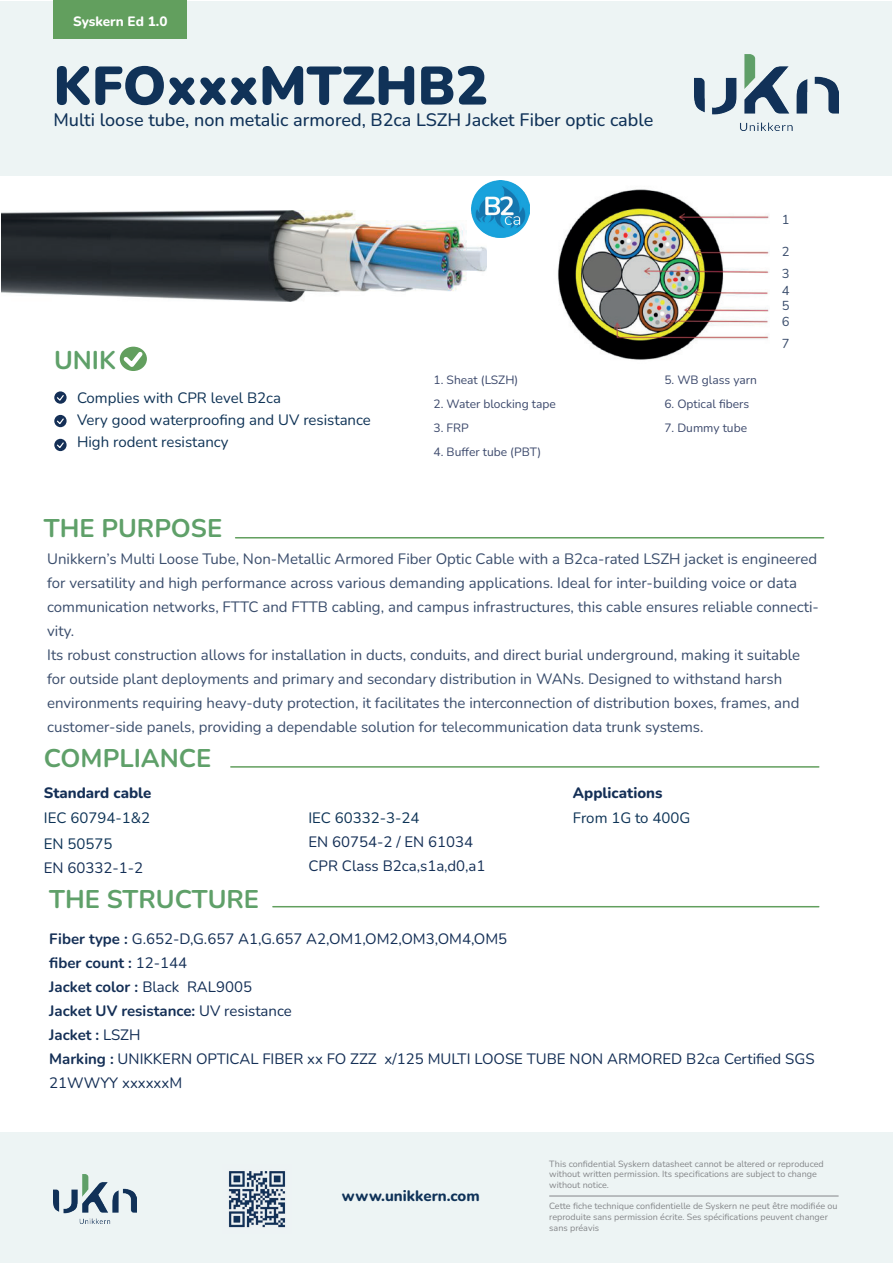
<style>
.page{position:relative;width:893px;height:1263px;background:#fff}
.page>*{position:absolute;margin:0;border:0;box-sizing:border-box;transform-origin:0 0}
.t1{font:900 54px "Nunito";color:#103258}
.t2{font:700 25.5px "Nunito";color:#5fa069}
.t3{font:500 18px "Nunito";color:#103258}
.t4{font:15px/24px "Nunito";color:#3a4d6c}
.t5{font:15px/24px "Nunito";color:#142f56}
.t6{font:15px/22.2px "Nunito";color:#0f3356}
.t7{font:15px/25.5px "Nunito";color:#0d3356}
.t8{font:800 15px "Nunito";color:#142f56}
.t9{font:800 15px "Nunito";color:#0f3258}
.t10{font:800 13.5px "Nunito";color:#fff}
.t11{font:12.9px/22.2px "Nunito";color:#3a4d6c}
.t12{font:12px "Nunito";color:#3c496c}
.t13{font:9px/10.8px "Nunito";color:#848689}
.s1{font-weight:700}
</style>
<div class="page">
<div style="left:0;top:1px;width:891px;height:175px;background:#edf4f4"></div>
<div style="left:53px;top:0;width:134px;height:39px;background:#629f5e"></div>
<img style="left:694px;top:54px;width:144px;height:76px">
<div style="left:0;top:1132px;width:893px;height:131px;background:#edf4f4"></div>
<img style="left:228px;top:1171px;width:58px;height:57px">
<hr style="left:549px;top:1195px;width:290px;height:1px;background:#848689">
<img style="left:54px;top:1175px;width:83px;height:48px">
<img style="left:557px;top:189px;width:213px;height:171px">
<img style="left:2px;top:210px;width:484px;height:92px">
<svg style="left:54px;top:415px;width:13px;height:12px"></svg>
<svg style="left:56px;top:417px;width:9px;height:8px"></svg>
<svg style="left:54px;top:391px;width:13px;height:13px"></svg>
<svg style="left:56px;top:394px;width:9px;height:8px"></svg>
<hr style="left:231px;top:766px;width:588px;height:2px;background:#629f5e">
<hr style="left:273px;top:906px;width:546px;height:1px;background:#629f5e">
<hr style="left:236px;top:537px;width:587px;height:1px;background:#629f5e">
<div style="left:120px;top:347px;width:27px;height:24px;background:#629f5e;border-radius:50%"></div>
<svg style="left:120px;top:348px;width:27px;height:23px"></svg>
<svg style="left:54px;top:439px;width:13px;height:12px"></svg>
<svg style="left:56px;top:441px;width:9px;height:8px"></svg>
<img style="left:472px;top:180px;width:58px;height:58px">
<p class="t10" style="left:73px;top:12px;width:96px">Syskern Ed 1.0</p>
<h1 class="t1" style="left:53px;top:47px;width:436px">KFOxxxMTZHB2</h1>
<p class="t3" style="left:53px;top:107px;width:601px">Multi loose tube, non metalic armored, B2ca LSZH Jacket Fiber optic cable</p>
<h2 class="t2" style="left:54px;top:342px;width:64px">UNIK</h2>
<p class="t6" style="left:77px;top:386px;width:295px">Complies with CPR level B2ca<br>Very good waterproofing and UV resistance<br>High rodent resistancy</p>
<h2 class="t2" style="left:44px;top:510px;width:180px">THE PURPOSE</h2>
<p class="t12" style="left:434px;top:372px;width:86px">1. Sheat (LSZH)</p>
<p class="t12" style="left:434px;top:396px;width:124px">2. Water blocking tape</p>
<p class="t12" style="left:434px;top:420px;width:37px">3. FRP</p>
<p class="t12" style="left:434px;top:444px;width:109px">4. Buffer tube (PBT)</p>
<p class="t12" style="left:664px;top:372px;width:94px">5. WB glass yarn</p>
<p class="t12" style="left:664px;top:396px;width:86px">6. Optical fibers</p>
<p class="t12" style="left:664px;top:420px;width:84px">7. Dummy tube</p>
<p class="t11" style="left:782px;top:208px;width:9px">1</p>
<p class="t11" style="left:782px;top:240px;width:9px">2</p>
<p class="t11" style="left:782px;top:262px;width:9px">3</p>
<p class="t11" style="left:782px;top:279px;width:9px">4</p>
<p class="t11" style="left:782px;top:294px;width:9px">5</p>
<p class="t11" style="left:782px;top:310px;width:9px">6<br>7</p>
<p class="t4" style="left:47px;top:547px;width:773px">Unikkern’s Multi Loose Tube, Non-Metallic Armored Fiber Optic Cable with a B2ca-rated LSZH jacket is engineered for versatility and high performance across various demanding applications. Ideal for inter-building voice or data communication networks, FTTC and FTTB cabling, and campus infrastructures, this cable ensures reliable connecti&shy;vity.<br>Its robust construction allows for installation in ducts, conduits, and direct burial underground, making it suitable for outside plant deployments and primary and secondary distribution in WANs. Designed to withstand harsh environments requiring heavy-duty protection, it facilitates the interconnection of distribution boxes, frames, and customer-side panels, providing a dependable solution for telecommunication data trunk systems.</p>
<h2 class="t2" style="left:44px;top:740px;width:169px">COMPLIANCE</h2>
<p class="t8" style="left:44px;top:782px;width:109px">Standard cable</p>
<p class="t7" style="left:44px;top:805px;width:108px">IEC 60794-1&amp;2<br>EN 50575</p>
<p class="t5" style="left:44px;top:855px;width:101px">EN 60332-1-2</p>
<h2 class="t2" style="left:49px;top:881px;width:211px">THE STRUCTURE</h2>
<p class="t7" style="left:308px;top:805px;width:113px">IEC 60332-3-24</p>
<p class="t5" style="left:308px;top:829px;width:179px">EN 60754-2 / EN 61034<br>CPR Class B2ca,s1a,d0,a1</p>
<p class="t8" style="left:573px;top:782px;width:91px">Applications</p>
<p class="t7" style="left:573px;top:805px;width:119px">From 1G to 400G</p>
<p class="t5" style="left:49px;top:926px;width:767px"><span class="s1">Fiber type :</span> G.652-D,G.657 A1,G.657 A2,OM1,OM2,OM3,OM4,OM5<br><span class="s1">fiber count :</span> 12-144<br><span class="s1">Jacket color :</span> Black RAL9005<br><span class="s1">Jacket UV resistance:</span> UV resistance<br><span class="s1">Jacket :</span> LSZH<br><span class="s1">Marking :</span> UNIKKERN OPTICAL FIBER xx FO ZZZ x/125 MULTI LOOSE TUBE NON ARMORED B2ca Certified SGS 21WWYY xxxxxxM</p>
<p class="t9" style="left:342px;top:1185px;width:139px">www.unikkern.com</p>
<p class="t13" style="left:549px;top:1158px;width:276px">This confidential Syskern datasheet cannot be altered or reproduced without written permission. Its specifications are subject to change without notice.</p>
<p class="t13" style="left:549px;top:1200px;width:290px">Cette fiche technique confidentielle de Syskern ne peut être modifiée ou reproduite sans permission écrite. Ses spécifications peuvent changer sans préavis</p>
</div>
